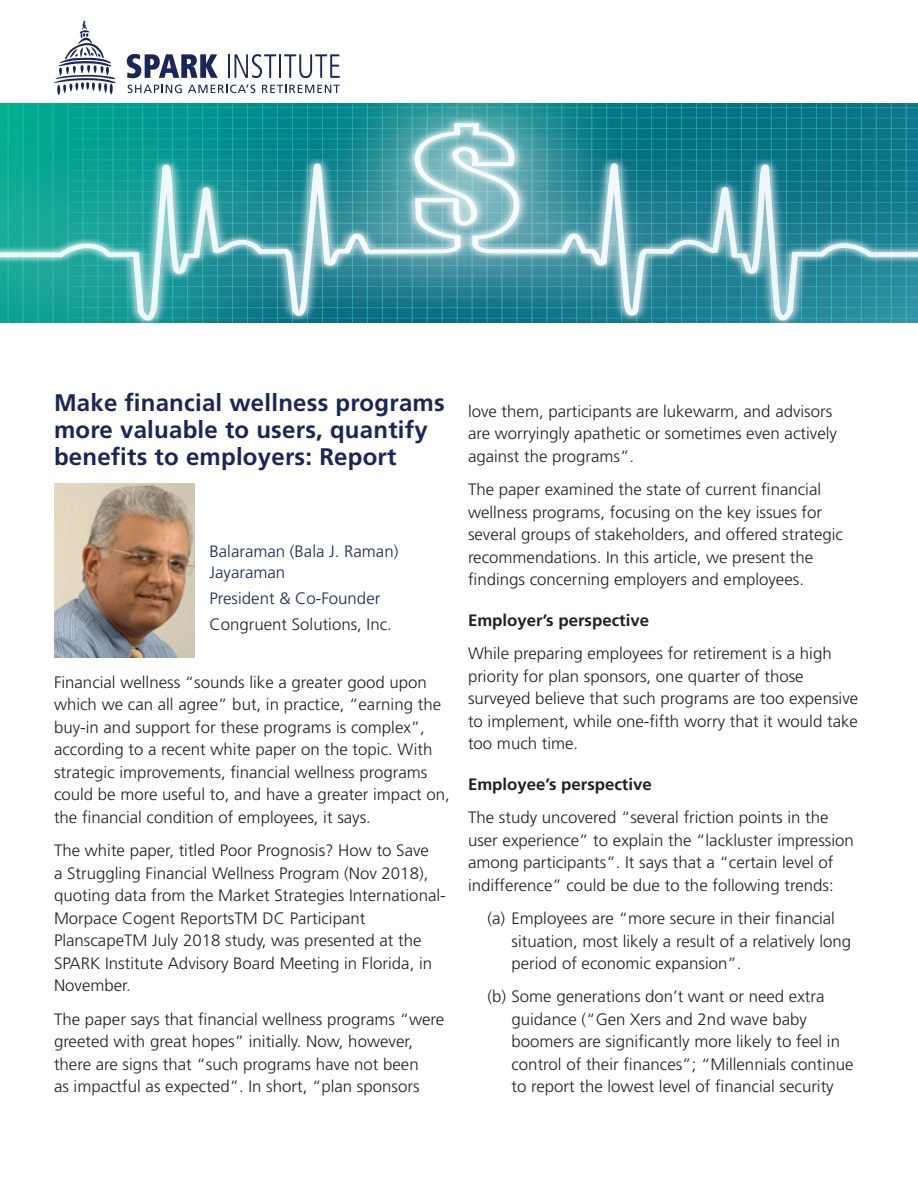
<style>
.page{position:relative;width:918px;height:1188px;background:#fff}
.page>*{position:absolute;margin:0;border:0;box-sizing:border-box;transform-origin:0 0}
.HEAD{font:700 24px/27px "Frutiger";letter-spacing:.01em;color:#1a2657}
.BODY1{font:300 16.5px/22.5px "Frutiger";color:#231f20}
.BODY1-2{font:300 16.5px/21px "Frutiger";color:#1a2657}
.BODY1-3{font:700 16.5px "Frutiger";color:#231f20}
</style>
<div class="page">
<img style="left:0;top:104px;width:918px;height:219px">
<svg style="left:54px;top:21px;width:62px;height:74px"></svg>
<svg style="left:127px;top:54px;width:91px;height:24px"></svg>
<hr style="left:228px;top:54px;width:2px;height:24px;background:#1a2657">
<svg style="left:235px;top:54px;width:41px;height:24px"></svg>
<hr style="left:279px;top:54px;width:2px;height:24px;background:#1a2657">
<svg style="left:284px;top:54px;width:56px;height:24px"></svg>
<svg style="left:128px;top:85px;width:54px;height:8px"></svg>
<svg style="left:188px;top:85px;width:67px;height:8px"></svg>
<svg style="left:262px;top:85px;width:78px;height:8px"></svg>
<img style="left:54px;top:484px;width:141px;height:173px">
<p class="HEAD" style="left:54px;top:389px;width:392px">Make financial wellness programs more valuable to users, quantify benefits to employers: Report</p>
<p class="BODY1-2" style="left:210px;top:541px;width:190px">Balaraman (Bala J. Raman)<br>Jayaraman</p>
<p class="BODY1-2" style="left:210px;top:588px;width:172px">President &amp; Co-Founder</p>
<p class="BODY1" style="left:210px;top:613px;width:184px">Congruent Solutions, Inc.</p>
<p class="BODY1" style="left:54px;top:671px;width:397px">Financial wellness “sounds like a greater good upon which we can all agree” but, in practice, “earning the buy-in and support for these programs is complex”, according to a recent white paper on the topic. With strategic improvements, financial wellness programs could be more useful to, and have a greater impact on, the financial condition of employees, it says.</p>
<p class="BODY1" style="left:54px;top:839px;width:393px">The white paper, titled Poor Prognosis? How to Save<br>a Struggling Financial Wellness Program (Nov 2018), quoting data from the Market Strategies International-Morpace Cogent ReportsTM DC Participant PlanscapeTM July 2018 study, was presented at the SPARK Institute Advisory Board Meeting in Florida, in November.</p>
<p class="BODY1" style="left:54px;top:1008px;width:392px">The paper says that financial wellness programs “were greeted with great hopes” initially. Now, however, there are signs that “such programs have not been<br>as impactful as expected”. In short, “plan sponsors</p>
<p class="BODY1" style="left:468px;top:400px;width:370px">love them, participants are lukewarm, and advisors are worryingly apathetic or sometimes even actively against the programs”.</p>
<p class="BODY1" style="left:468px;top:478px;width:377px">The paper examined the state of current financial wellness programs, focusing on the key issues for several groups of stakeholders, and offered strategic recommendations. In this article, we present the findings concerning employers and employees.</p>
<p class="BODY1-3" style="left:468px;top:611px;width:183px">Employer’s perspective</p>
<p class="BODY1" style="left:468px;top:642px;width:392px">While preparing employees for retirement is a high priority for plan sponsors, one quarter of those surveyed believe that such programs are too expensive to implement, while one-fifth worry that it would take too much time.</p>
<p class="BODY1-3" style="left:468px;top:775px;width:185px">Employee’s perspective</p>
<p class="BODY1" style="left:468px;top:806px;width:387px">The study uncovered “several friction points in the user experience” to explain the “lackluster impression among participants”. It says that a “certain level of indifference” could be due to the following trends:</p>
<p class="BODY1" style="left:512px;top:907px;width:341px;text-indent:-24px">(a) Employees are “more secure in their financial situation, most likely a result of a relatively long period of economic expansion”.</p>
<p class="BODY1" style="left:512px;top:985px;width:343px;text-indent:-24px">(b) Some generations don’t want or need extra guidance (“Gen Xers and 2nd wave baby boomers are significantly more likely to feel in control of their finances”; “Millennials continue to report the lowest level of financial security</p>
</div>
